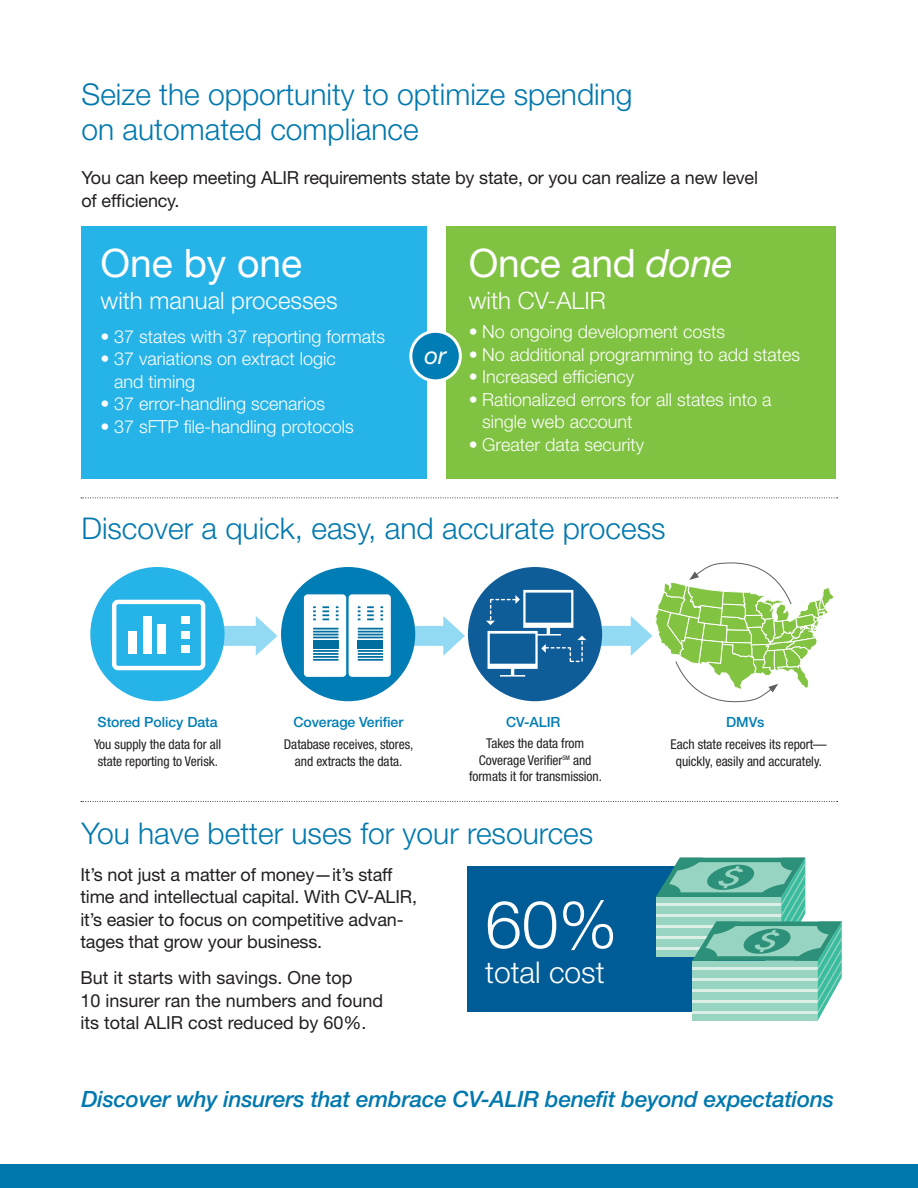
<style>
.page{position:relative;width:918px;height:1188px;background:#fff}
.page>*{position:absolute;margin:0;border:0;box-sizing:border-box;transform-origin:0 0}
.Body{font:300 66px "Helvetica Neue";color:#fff}
.Body-2{font:39px "Helvetica Neue";letter-spacing:-.005em;color:#fff}
.Subhead_B{font:300 30px/34.5px "Helvetica Neue";color:#0078ae}
.Body-3{font:300 30px "Helvetica Neue";color:#fff}
.Body-4{font:300 24px "Helvetica Neue";color:#fff}
.t1{font:italic 24px "Helvetica Neue";color:#fff}
.Intro_Paragraph{font:italic 500 22.5px "Helvetica Neue";letter-spacing:-.01em;color:#0078ae}
.t2{font:18px/22.5px "Helvetica Neue";letter-spacing:-.01em;color:#231f20}
.t3{font:300 18px/22.5px "Helvetica Neue";color:#fff}
.t4{font:500 14.1px "Helvetica Neue";letter-spacing:-.005em;color:#007db5}
.Subhead_B-2{font:condensed 13.5px/17px "Helvetica Neue";letter-spacing:-.005em;color:#231f20;text-align:center}
.s1{font-style:italic}
</style>
<div class="page">
<div style="left:0;top:1164px;width:918px;height:24px;background:#0078ae"></div>
<div style="left:81px;top:226px;width:346px;height:252px;background:#26b3e8"></div>
<div style="left:446px;top:226px;width:390px;height:252px;background:#80c241"></div>
<svg style="left:81px;top:498px;width:757px;height:1px"></svg>
<div style="left:411px;top:331px;width:49px;height:50px;background:#007db5;border-radius:50%"></div>
<div style="left:409px;top:330px;width:53px;height:52px;border:3px solid #fff;border-radius:50%"></div>
<svg style="left:224px;top:616px;width:53px;height:40px"></svg>
<svg style="left:411px;top:616px;width:54px;height:40px"></svg>
<div style="left:467px;top:867px;width:298px;height:145px;background:#005c97"></div>
<svg style="left:81px;top:801px;width:757px;height:1px"></svg>
<svg style="left:596px;top:562px;width:238px;height:140px"></svg>
<div style="left:281px;top:567px;width:134px;height:134px;background:#007db5;border-radius:50%"></div>
<div style="left:304px;top:594px;width:42px;height:83px;background:#fff;border-radius:4px"></div>
<hr style="left:313px;top:628px;width:25px;height:2px;background:#006fa0">
<svg style="left:313px;top:634px;width:25px;height:4px"></svg>
<hr style="left:313px;top:631px;width:25px;height:2px;background:#006fa0">
<div style="left:313px;top:640px;width:25px;height:9px;background:#006fa0"></div>
<hr style="left:313px;top:650px;width:25px;height:2px;background:#006fa0">
<hr style="left:313px;top:656px;width:25px;height:2px;background:#006fa0">
<hr style="left:313px;top:659px;width:25px;height:2px;background:#006fa0">
<hr style="left:313px;top:653px;width:25px;height:2px;background:#006fa0">
<svg style="left:313px;top:606px;width:3px;height:14px"></svg>
<svg style="left:322px;top:606px;width:16px;height:14px"></svg>
<div style="left:349px;top:594px;width:42px;height:83px;background:#fff;border-radius:4px"></div>
<hr style="left:358px;top:628px;width:25px;height:2px;background:#006fa0">
<svg style="left:358px;top:634px;width:25px;height:4px"></svg>
<hr style="left:358px;top:631px;width:25px;height:2px;background:#006fa0">
<div style="left:358px;top:640px;width:25px;height:9px;background:#006fa0"></div>
<hr style="left:358px;top:650px;width:25px;height:2px;background:#006fa0">
<hr style="left:358px;top:656px;width:25px;height:2px;background:#006fa0">
<hr style="left:358px;top:659px;width:25px;height:2px;background:#006fa0">
<hr style="left:358px;top:653px;width:25px;height:2px;background:#006fa0">
<svg style="left:358px;top:606px;width:2px;height:14px"></svg>
<svg style="left:367px;top:606px;width:16px;height:14px"></svg>
<div style="left:468px;top:567px;width:134px;height:134px;background:#0f5d98;border-radius:50%"></div>
<svg style="left:486px;top:590px;width:100px;height:87px"></svg>
<div style="left:90px;top:567px;width:135px;height:134px;background:#26b3e8;border-radius:50%"></div>
<div style="left:112px;top:600px;width:93px;height:70px;border:4px solid #fff;border-radius:4px"></div>
<div style="left:128px;top:631px;width:9px;height:22px;background:#fff"></div>
<div style="left:143px;top:616px;width:9px;height:37px;background:#fff"></div>
<div style="left:157px;top:624px;width:9px;height:29px;background:#fff"></div>
<div style="left:181px;top:631px;width:8px;height:7px;background:#fff"></div>
<div style="left:181px;top:646px;width:8px;height:7px;background:#fff"></div>
<div style="left:181px;top:616px;width:8px;height:8px;background:#fff"></div>
<svg style="left:656px;top:858px;width:186px;height:163px"></svg>
<p class="Subhead_B" style="left:81px;top:77px;width:553px">Seize the opportunity to optimize spending on automated compliance</p>
<p class="t2" style="left:81px;top:167px;width:678px">You can keep meeting ALIR requirements state by state, or you can realize a new level of efficiency.</p>
<p class="Body-2" style="left:101px;top:235px;width:203px">One by one</p>
<p class="Body-4" style="left:101px;top:286px;width:238px">with manual processes</p>
<p class="t3" style="left:101px;top:325px;width:286px">• 37 states with 37 reporting formats</p>
<p class="t3" style="left:114px;top:347px;width:223px;text-indent:-14px">• 37 variations on extract logic and timing</p>
<p class="t3" style="left:101px;top:392px;width:226px">• 37 error-handling scenarios</p>
<p class="t3" style="left:101px;top:415px;width:255px">• 37 sFTP file-handling protocols</p>
<p class="Body-2" style="left:469px;top:235px;width:266px">Once and <span class="s1">done</span></p>
<p class="Body-4" style="left:469px;top:286px;width:138px">with CV-ALIR</p>
<p class="t3" style="left:469px;top:320px;width:258px">• No ongoing development costs</p>
<p class="t3" style="left:469px;top:343px;width:333px">• No additional programming to add states</p>
<p class="t3" style="left:469px;top:365px;width:167px">• Increased efficiency</p>
<p class="t3" style="left:482px;top:388px;width:291px;text-indent:-14px">• Rationalized errors for all states into a single web account</p>
<p class="t3" style="left:469px;top:433px;width:177px">• Greater data security</p>
<p class="t1" style="left:424px;top:341px;width:23px">or</p>
<p class="Subhead_B" style="left:81px;top:510px;width:586px">Discover a quick, easy, and accurate process</p>
<p class="t4" style="left:98px;top:713px;width:121px">Stored Policy Data</p>
<p class="t4" style="left:293px;top:713px;width:111px">Coverage Verifier</p>
<p class="Subhead_B-2" style="left:284px;top:736px;width:131px">Database receives, stores, and extracts the data.</p>
<p class="Subhead_B-2" style="left:469px;top:734px;width:134px">Takes the data from<br>Coverage Verifier<sup>SM</sup> and formats it for transmission.</p>
<p class="t4" style="left:506px;top:713px;width:56px">CV-ALIR</p>
<p class="Subhead_B-2" style="left:94px;top:736px;width:128px;text-align:left">You supply the data for all state reporting to Verisk.</p>
<p class="Subhead_B" style="left:81px;top:815px;width:513px">You have better uses for your resources</p>
<p class="t2" style="left:80px;top:863px;width:338px">It’s not just a matter of money—it’s staff time and intellectual capital. With CV-ALIR, it’s easier to focus on competitive advan&shy;tages that grow your business.</p>
<p class="t2" style="left:80px;top:967px;width:304px">But it starts with savings. One top<br>10 insurer ran the numbers and found its total ALIR cost reduced by 60%.</p>
<p class="Body-3" style="left:485px;top:954px;width:121px">total cost</p>
<p class="Body" style="left:485px;top:884px;width:134px">60%</p>
<p class="t4" style="left:726px;top:713px;width:40px">DMVs</p>
<p class="Subhead_B-2" style="left:671px;top:736px;width:158px">Each state receives its report— quickly, easily and accurately.</p>
<p class="Intro_Paragraph" style="left:81px;top:1085px;width:754px">Discover why insurers that embrace CV-ALIR benefit beyond expectations</p>
</div>
